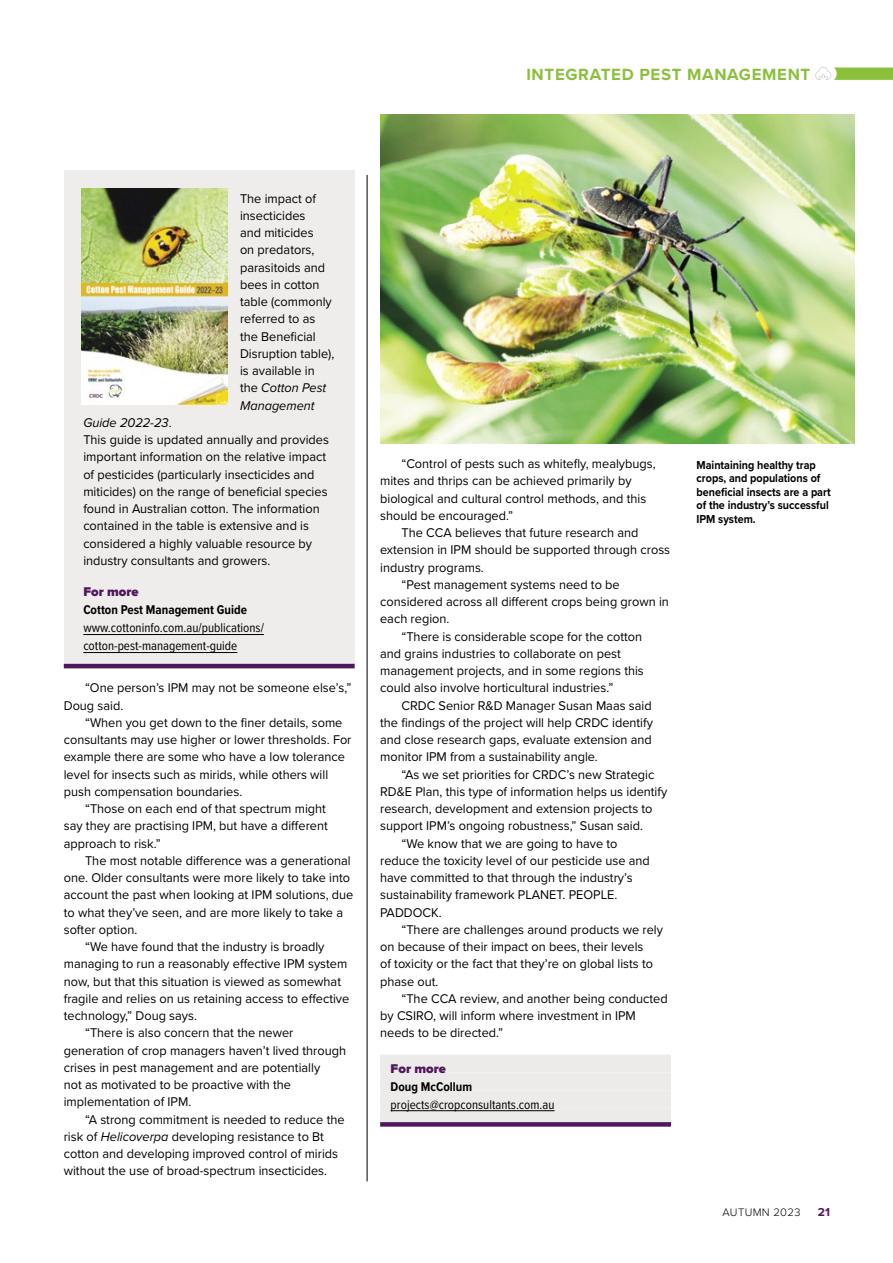
<style>
.page{position:relative;width:893px;height:1263px;background:#fff}
.page>*{position:absolute;margin:0;border:0;box-sizing:border-box;transform-origin:0 0}
.t1{font:700 16.8px "Proxima Nova";letter-spacing:.04em;color:#8bc03c}
.t2{font:13.2px/17.2px "Proxima Nova";color:#000}
.t3{font:13.2px/18px "Proxima Nova Cond";color:#000}
.t4{font:700 13.2px "Proxima Nova Cond";color:#000}
.t5{font:900 13.2px "Proxima Nova";color:#4f185b}
.t6{font:700 12px/13.5px "Proxima Nova";color:#000;scale:.9 1}
.t7{font:700 12px "Proxima Nova";color:#4f185b}
.t8{font:300 11.25px "Proxima Nova";letter-spacing:.03em;color:#000}
.s1{font-style:italic}
</style>
<div class="page">
<svg style="left:815px;top:67px;width:78px;height:13px"></svg>
<img style="left:380px;top:115px;width:475px;height:329px">
<hr style="left:367px;top:175px;width:1px;height:1006px;background:#000">
<div style="left:380px;top:1055px;width:291px;height:18px;background:#edeaea"></div>
<div style="left:380px;top:1073px;width:291px;height:18px;background:#edeaea"></div>
<div style="left:380px;top:1091px;width:291px;height:18px;background:#edeaea"></div>
<div style="left:380px;top:1109px;width:291px;height:18px;background:#edeaea"></div>
<hr style="left:391px;top:1110px;width:164px;height:1px;background:#000">
<div style="left:380px;top:1122px;width:291px;height:5px;background:#4f185b"></div>
<div style="left:64px;top:170px;width:291px;height:498px;background:#edeaea"></div>
<hr style="left:64px;top:664px;width:291px;height:4px;background:#4f185b">
<hr style="left:83px;top:634px;width:181px;height:1px;background:#000">
<hr style="left:83px;top:652px;width:154px;height:1px;background:#000">
<img style="left:82px;top:188px;width:145px;height:216px">
<p class="t1" style="left:526px;top:62px;width:285px">INTEGRATED PEST MANAGEMENT</p>
<p class="t2" style="left:240px;top:189px;width:96px">The impact of insecticides<br>and miticides<br>on predators, parasitoids and bees in cotton table (commonly referred to as the Beneficial<br>Disruption table), is available in the <span class="s1">Cotton Pest<br>Management</span></p>
<p class="t2" style="left:83px;top:413px;width:247px"><span class="s1">Guide 2022-23</span>.<br>This guide is updated annually and provides important information on the relative impact of pesticides (particularly insecticides and miticides) on the range of beneficial species found in Australian cotton. The information contained in the table is extensive and is considered a highly valuable resource by industry consultants and growers.</p>
<p class="t5" style="left:83px;top:582px;width:57px">For more</p>
<p class="t4" style="left:83px;top:600px;width:165px">Cotton Pest Management Guide</p>
<p class="t3" style="left:83px;top:618px;width:182px">www.cottoninfo.com.au/publications/ cotton-pest-management-guide</p>
<p class="t2" style="left:64px;top:679px;width:289px;text-indent:21px">“One person’s IPM may not be someone else’s,”<br>Doug said.</p>
<p class="t2" style="left:85px;top:713px;width:259px">“When you get down to the finer details, some</p>
<p class="t2" style="left:64px;top:730px;width:289px">consultants may use higher or lower thresholds. For</p>
<p class="t2" style="left:64px;top:748px;width:283px">example there are some who have a low tolerance</p>
<p class="t2" style="left:64px;top:765px;width:266px">level for insects such as mirids, while others will</p>
<p class="t2" style="left:64px;top:782px;width:180px">push compensation boundaries.</p>
<p class="t2" style="left:85px;top:799px;width:242px">“Those on each end of that spectrum might</p>
<p class="t2" style="left:64px;top:817px;width:265px">say they are practising IPM, but have a different</p>
<p class="t2" style="left:64px;top:834px;width:98px">approach to risk.”</p>
<p class="t2" style="left:85px;top:851px;width:267px">The most notable difference was a generational</p>
<p class="t2" style="left:64px;top:868px;width:288px">one. Older consultants were more likely to take into</p>
<p class="t2" style="left:64px;top:886px;width:291px">account the past when looking at IPM solutions, due</p>
<p class="t2" style="left:64px;top:903px;width:281px">to what they’ve seen, and are more likely to take a</p>
<p class="t2" style="left:64px;top:920px;width:75px">softer option.</p>
<p class="t2" style="left:85px;top:937px;width:241px">“We have found that the industry is broadly</p>
<p class="t2" style="left:64px;top:955px;width:285px">managing to run a reasonably effective IPM system</p>
<p class="t2" style="left:64px;top:972px;width:279px">now, but that this situation is viewed as somewhat</p>
<p class="t2" style="left:64px;top:989px;width:287px">fragile and relies on us retaining access to effective</p>
<p class="t2" style="left:64px;top:1006px;width:135px">technology,” Doug says.</p>
<p class="t2" style="left:85px;top:1024px;width:210px">“There is also concern that the newer</p>
<p class="t2" style="left:64px;top:1041px;width:284px">generation of crop managers haven’t lived through</p>
<p class="t2" style="left:64px;top:1058px;width:258px">crises in pest management and are potentially</p>
<p class="t2" style="left:64px;top:1075px;width:229px">not as motivated to be proactive with the</p>
<p class="t2" style="left:64px;top:1093px;width:129px">implementation of IPM.</p>
<p class="t2" style="left:85px;top:1110px;width:261px">“A strong commitment is needed to reduce the</p>
<p class="t2" style="left:64px;top:1127px;width:262px">risk of <span class="s1">Helicoverpa</span> developing resistance to Bt</p>
<p class="t2" style="left:64px;top:1144px;width:276px">cotton and developing improved control of mirids</p>
<p class="t2" style="left:64px;top:1162px;width:265px">without the use of broad-spectrum insecticides.</p>
<p class="t2" style="left:380px;top:454px;width:277px;text-indent:21px">“Control of pests such as whitefly, mealybugs, mites and thrips can be achieved primarily by biological and cultural control methods, and this should be encouraged.”</p>
<p class="t2" style="left:401px;top:523px;width:239px">The CCA believes that future research and</p>
<p class="t2" style="left:380px;top:541px;width:292px">extension in IPM should be supported through cross</p>
<p class="t2" style="left:380px;top:558px;width:105px">industry programs.</p>
<p class="t2" style="left:401px;top:575px;width:220px">“Pest management systems need to be</p>
<p class="t2" style="left:380px;top:592px;width:290px">considered across all different crops being grown in</p>
<p class="t2" style="left:380px;top:610px;width:71px">each region.</p>
<p class="t2" style="left:401px;top:627px;width:242px">“There is considerable scope for the cotton</p>
<p class="t2" style="left:380px;top:644px;width:242px">and grains industries to collaborate on pest</p>
<p class="t2" style="left:380px;top:661px;width:265px">management projects, and in some regions this</p>
<p class="t2" style="left:380px;top:679px;width:235px">could also involve horticultural industries.”</p>
<p class="t2" style="left:401px;top:696px;width:252px">CRDC Senior R&amp;D Manager Susan Maas said</p>
<p class="t2" style="left:380px;top:713px;width:274px">the findings of the project will help CRDC identify</p>
<p class="t2" style="left:380px;top:730px;width:273px">and close research gaps, evaluate extension and</p>
<p class="t2" style="left:380px;top:748px;width:219px">monitor IPM from a sustainability angle.</p>
<p class="t2" style="left:401px;top:765px;width:254px">“As we set priorities for CRDC’s new Strategic</p>
<p class="t2" style="left:380px;top:782px;width:289px">RD&amp;E Plan, this type of information helps us identify</p>
<p class="t2" style="left:380px;top:799px;width:274px">research, development and extension projects to</p>
<p class="t2" style="left:380px;top:817px;width:264px">support IPM’s ongoing robustness,” Susan said.</p>
<p class="t2" style="left:401px;top:834px;width:218px">“We know that we are going to have to</p>
<p class="t2" style="left:380px;top:851px;width:271px">reduce the toxicity level of our pesticide use and</p>
<p class="t2" style="left:380px;top:868px;width:254px">have committed to that through the industry’s</p>
<p class="t2" style="left:380px;top:886px;width:239px">sustainability framework PLANET. PEOPLE.</p>
<p class="t2" style="left:380px;top:903px;width:63px">PADDOCK.</p>
<p class="t2" style="left:401px;top:920px;width:263px">“There are challenges around products we rely</p>
<p class="t2" style="left:380px;top:937px;width:265px">on because of their impact on bees, their levels</p>
<p class="t2" style="left:380px;top:955px;width:275px">of toxicity or the fact that they’re on global lists to</p>
<p class="t2" style="left:380px;top:972px;width:60px">phase out.</p>
<p class="t2" style="left:401px;top:989px;width:268px">“The CCA review, and another being conducted</p>
<p class="t2" style="left:380px;top:1006px;width:257px">by CSIRO, will inform where investment in IPM</p>
<p class="t2" style="left:380px;top:1024px;width:124px">needs to be directed.”</p>
<p class="t5" style="left:391px;top:1058px;width:57px">For more</p>
<p class="t4" style="left:391px;top:1076px;width:83px">Doug McCollum</p>
<p class="t3" style="left:391px;top:1095px;width:165px">projects@cropconsultants.com.au</p>
<p class="t6" style="left:696px;top:458px;width:151px">Maintaining healthy trap crops, and populations of beneficial insects are a part of the industry’s successful<br>IPM system.</p>
<p class="t8" style="left:723px;top:1203px;width:79px">AUTUMN 2023</p>
<p class="t7" style="left:818px;top:1203px;width:14px">21</p>
</div>
